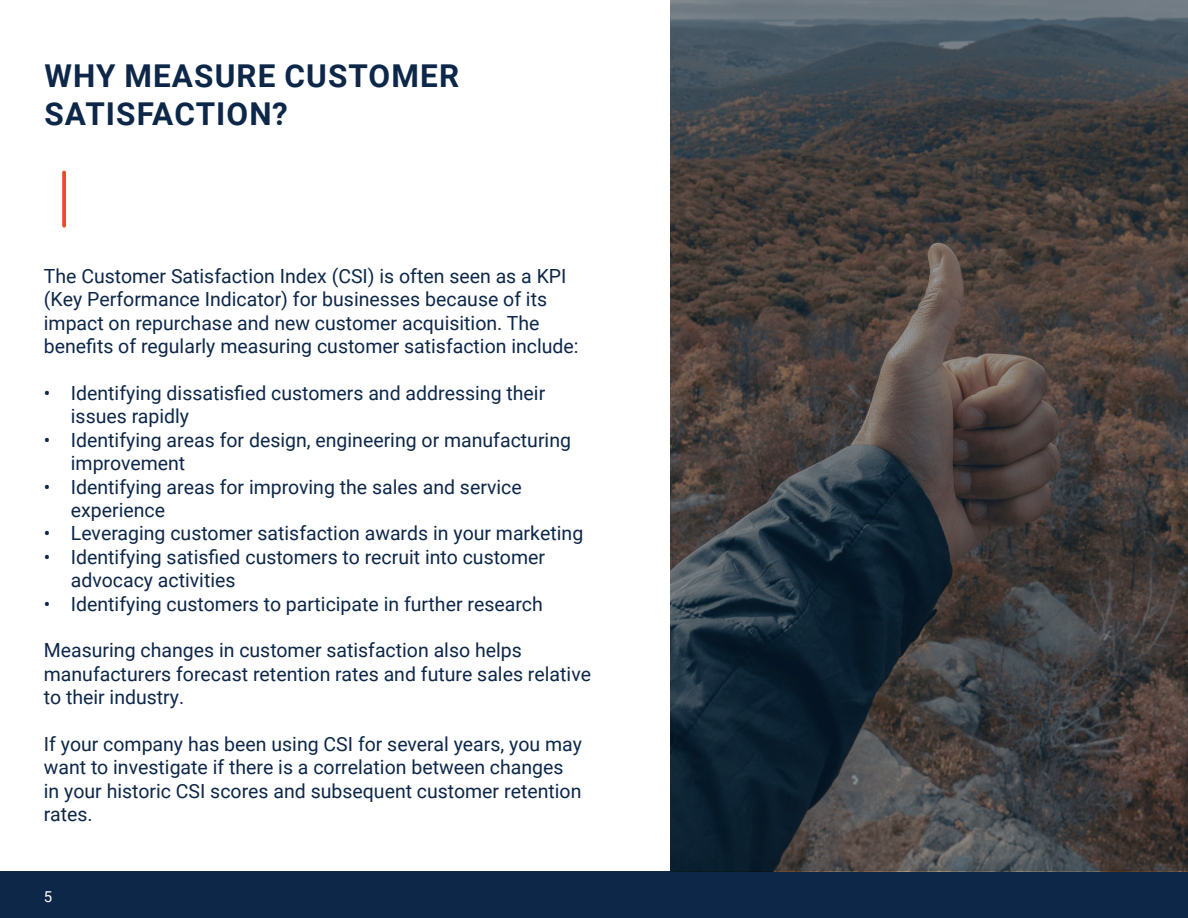
<style>
.page{position:relative;width:1188px;height:918px;background:#fff}
.page>*{position:absolute;margin:0;border:0;box-sizing:border-box;transform-origin:0 0}
.t1{font:700 31.5px/37.5px "Roboto";letter-spacing:.035em;color:#0d2749}
.t2{font:19.5px/23.4px "Roboto";color:#0d2749}
.t3{font:15px "Roboto";color:#fff}
</style>
<div class="page">
<div style="left:0;top:871px;width:1188px;height:47px;background:#0d2749"></div>
<svg style="left:62px;top:171px;width:4px;height:57px"></svg>
<svg style="left:670px;top:0;width:518px;height:871px"></svg>
<p class="t1" style="left:44px;top:56px;width:416px">WHY MEASURE CUSTOMER<br>SATISFACTION?</p>
<p class="t2" style="left:44px;top:264px;width:536px">The Customer Satisfaction Index (CSI) is often seen as a KPI (Key Performance Indicator) for businesses because of its impact on repurchase and new customer acquisition. The benefits of regularly measuring customer satisfaction include:</p>
<p class="t2" style="left:71px;top:381px;width:476px;text-indent:-27px">• Identifying dissatisfied customers and addressing their issues rapidly</p>
<p class="t2" style="left:71px;top:427px;width:502px;text-indent:-27px">• Identifying areas for design, engineering or manufacturing improvement</p>
<p class="t2" style="left:71px;top:474px;width:452px;text-indent:-27px">• Identifying areas for improving the sales and service experience</p>
<p class="t2" style="left:44px;top:521px;width:541px">• Leveraging customer satisfaction awards in your marketing</p>
<p class="t2" style="left:71px;top:544px;width:476px;text-indent:-27px">• Identifying satisfied customers to recruit into customer advocacy activities</p>
<p class="t2" style="left:44px;top:591px;width:500px">• Identifying customers to participate in further research</p>
<p class="t2" style="left:44px;top:638px;width:549px">Measuring changes in customer satisfaction also helps manufacturers forecast retention rates and future sales relative to their industry.</p>
<p class="t2" style="left:44px;top:732px;width:540px">If your company has been using CSI for several years, you may want to investigate if there is a correlation between changes in your historic CSI scores and subsequent customer retention rates.</p>
<p class="t3" style="left:44px;top:886px;width:10px">5</p>
</div>
